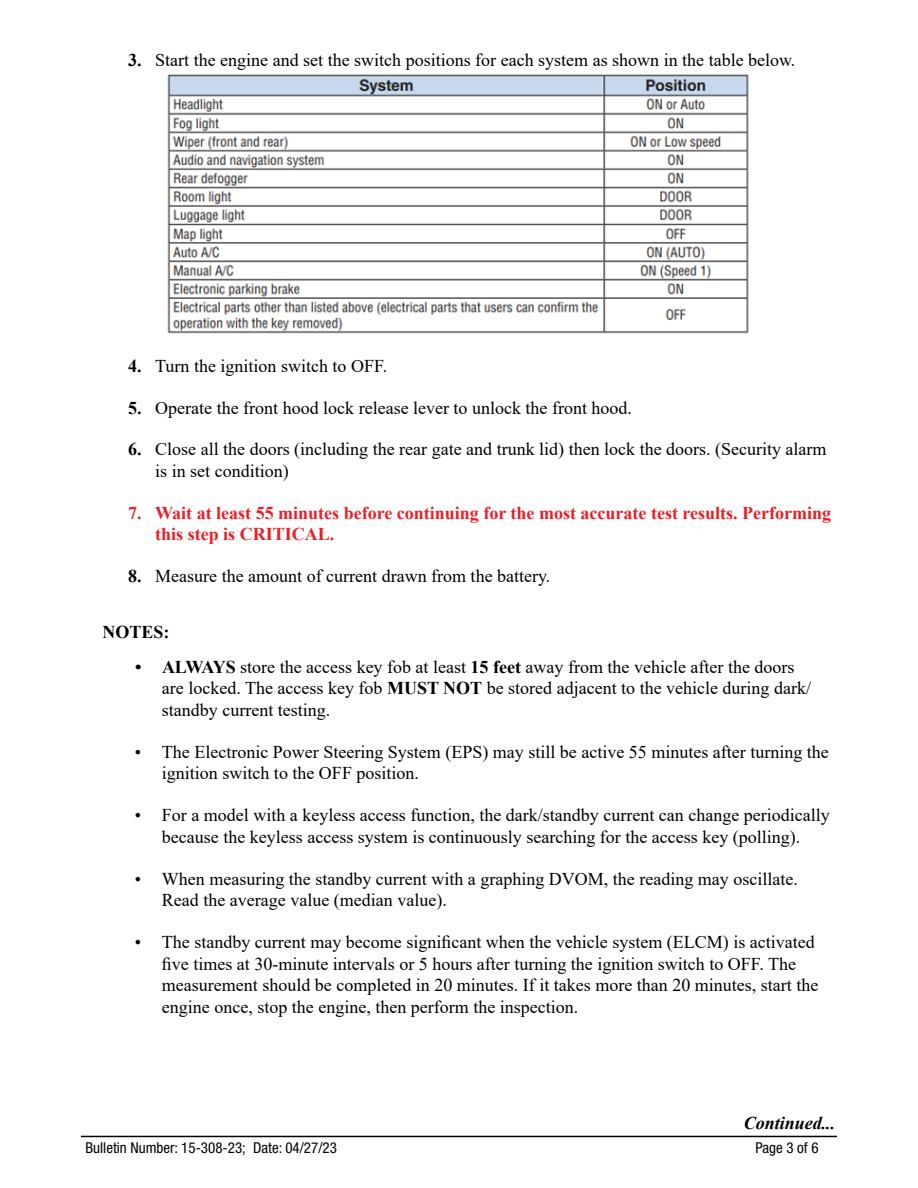
<style>
.page{position:relative;width:918px;height:1188px;background:#fff}
.page>*{position:absolute;margin:0;border:0;box-sizing:border-box;transform-origin:0 0}
.t1{font:18px/21.6px "Times New Roman";color:#000}
.t2{font:700 18px/21.6px "Times New Roman";color:#ed1d24}
.t3{font:italic 700 18px "Times New Roman";color:#000}
.t4{font:700 18px "Times New Roman";color:#000}
.t5{font:condensed 15px "Helvetica Neue LT Std";color:#000}
.s1{font-weight:700}
</style>
<div class="page">
<hr style="left:81px;top:1136px;width:756px;height:1px;background:#000">
<img style="left:167px;top:74px;width:582px;height:260px">
<p class="t1" style="left:128px;top:49px;width:669px"><span class="s1">3.</span> Start the engine and set the switch positions for each system as shown in the table below.</p>
<p class="t1" style="left:128px;top:354px;width:260px"><span class="s1">4.</span> Turn the ignition switch to OFF.</p>
<p class="t1" style="left:128px;top:396px;width:505px"><span class="s1">5.</span> Operate the front hood lock release lever to unlock the front hood.</p>
<p class="t1" style="left:155px;top:438px;width:673px;text-indent:-27px"><span class="s1">6.</span> Close all the doors (including the rear gate and trunk lid) then lock the doors. (Security alarm is in set condition)</p>
<p class="t2" style="left:155px;top:501px;width:677px;text-indent:-27px">7. Wait at least 55 minutes before continuing for the most accurate test results. Performing this step is CRITICAL.</p>
<p class="t1" style="left:128px;top:565px;width:424px"><span class="s1">8.</span> Measure the amount of current drawn from the battery.</p>
<p class="t4" style="left:103px;top:619px;width:69px">NOTES:</p>
<p class="t1" style="left:162px;top:655px;width:651px;text-indent:-27px"><span class="s1">• ALWAYS</span> store the access key fob at least <span class="s1">15 feet</span> away from the vehicle after the doors are locked. The access key fob <span class="s1">MUST NOT</span> be stored adjacent to the vehicle during dark/ standby current testing.</p>
<p class="t1" style="left:162px;top:740px;width:668px;text-indent:-27px">• The Electronic Power Steering System (EPS) may still be active 55 minutes after turning the ignition switch to the OFF position.</p>
<p class="t1" style="left:135px;top:804px;width:696px;text-align:center">• For a model with a keyless access function, the dark/standby current can change periodically because the keyless access system is continuously searching for the access key (polling).</p>
<p class="t1" style="left:162px;top:867px;width:637px;text-indent:-27px">• When measuring the standby current with a graphing DVOM, the reading may oscillate.<br>Read the average value (median value).</p>
<p class="t1" style="left:162px;top:931px;width:658px;text-indent:-27px">• The standby current may become significant when the vehicle system (ELCM) is activated five times at 30-minute intervals or 5 hours after turning the ignition switch to OFF. The measurement should be completed in 20 minutes. If it takes more than 20 minutes, start the engine once, stop the engine, then perform the inspection.</p>
<p class="t3" style="left:744px;top:1111px;width:93px">Continued...</p>
<p class="t5" style="left:86px;top:1138px;width:253px">Bulletin Number: 15-308-23; Date: 04/27/23</p>
<p class="t5" style="left:756px;top:1138px;width:65px">Page 3 of 6</p>
</div>
